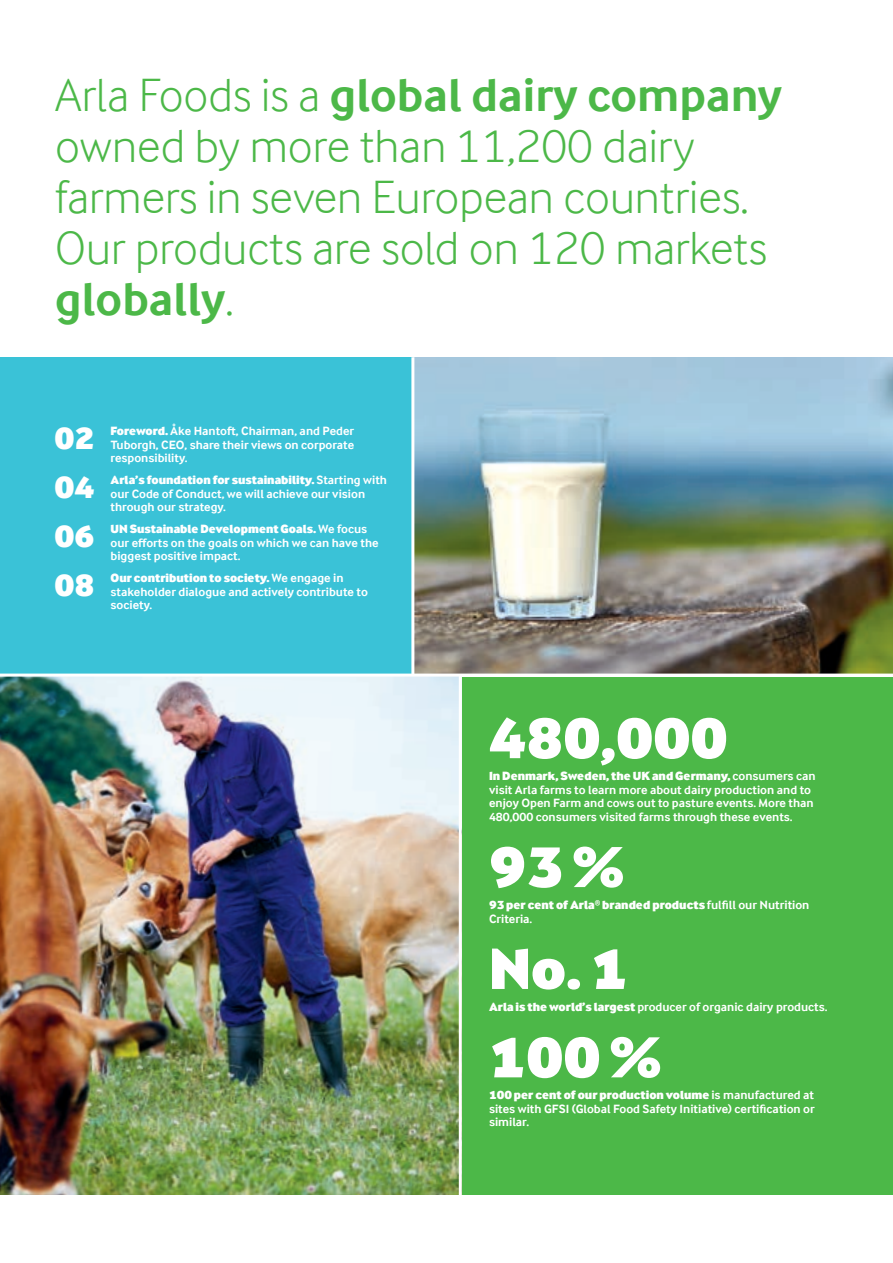
<style>
.page{position:relative;width:893px;height:1263px;background:#fff}
.page>*{position:absolute;margin:0;border:0;box-sizing:border-box;transform-origin:0 0}
.t1{font:900 60px "Arla Inter Face";color:#fff}
.t2{font:300 48px/51px "Arla Inter Face";color:#4cb848}
.t3{font:900 32.4px "Arla Inter Face";color:#fff}
.t4{font:700 12.3px/13.5px "Arla Inter Face";color:#fff}
.t5{font:900 12.3px/13.5px "Arla Inter Face";color:#fff}
.s1{font-weight:700}
.s2{font-weight:900}
</style>
<div class="page">
<img style="left:0;top:677px;width:459px;height:518px">
<div style="left:0;top:357px;width:413px;height:318px;background:#3ac2d7"></div>
<img style="left:414px;top:357px;width:479px;height:317px">
<div style="left:462px;top:677px;width:431px;height:517px;background:#4cb848"></div>
<hr style="left:411px;top:357px;width:3px;height:318px;background:#fff">
<hr style="left:0;top:674px;width:893px;height:3px;background:#fff">
<h2 class="t2" style="left:55px;top:69px;width:728px">Arla Foods is a <span class="s1">global dairy company </span>owned by more than 11,200 dairy farmers in seven European countries.<br>Our products are sold on 120 markets <span class="s1">globally</span>.</h2>
<h3 class="t3" style="left:54px;top:418px;width:42px">02</h3>
<p class="t4" style="left:111px;top:424px;width:245px;text-align:justify"><span class="s2">Foreword.</span> Åke Hantoft, Chairman, and Peder Tuborgh, CEO, share their views on corporate responsibility.</p>
<h3 class="t3" style="left:54px;top:467px;width:42px">04</h3>
<p class="t4" style="left:111px;top:473px;width:278px"><span class="s2">Arla’s foundation for sustainability.</span> Starting with our Code of Conduct, we will achieve our vision through our strategy.</p>
<h3 class="t3" style="left:54px;top:516px;width:42px">06</h3>
<p class="t4" style="left:111px;top:522px;width:270px"><span class="s2">UN Sustainable Development Goals.</span> We focus our efforts on the goals on which we can have the biggest positive impact.</p>
<h3 class="t3" style="left:54px;top:565px;width:42px">08</h3>
<p class="t4" style="left:111px;top:571px;width:259px"><span class="s2">Our contribution to society.</span> We engage in stakeholder dialogue and actively contribute to society.</p>
<h1 class="t1" style="left:489px;top:701px;width:240px">480,000</h1>
<p class="t4" style="left:489px;top:769px;width:328px"><span class="s2">In Denmark, Sweden, the UK and Germany,</span> consumers can visit Arla farms to learn more about dairy production and to enjoy Open Farm and cows out to pasture events. More than 480,000 consumers visited farms through these events.</p>
<h1 class="t1" style="left:489px;top:829px;width:136px">93 %</h1>
<p class="t5" style="left:489px;top:898px;width:322px">93 per cent of Arla<sup>®</sup> branded products <span class="s1">fulfill our Nutrition<br>Criteria.</span></p>
<h1 class="t1" style="left:489px;top:931px;width:141px">No. 1</h1>
<p class="t4" style="left:489px;top:1000px;width:340px"><span class="s2">Arla is the world’s largest</span> producer of organic dairy products.</p>
<h1 class="t1" style="left:489px;top:1020px;width:174px">100 %</h1>
<p class="t4" style="left:489px;top:1088px;width:327px;text-align:justify"><span class="s2">100 per cent of our production volume</span> is manufactured at sites with GFSI (Global Food Safety Initiative) certification or similar.</p>
</div>
